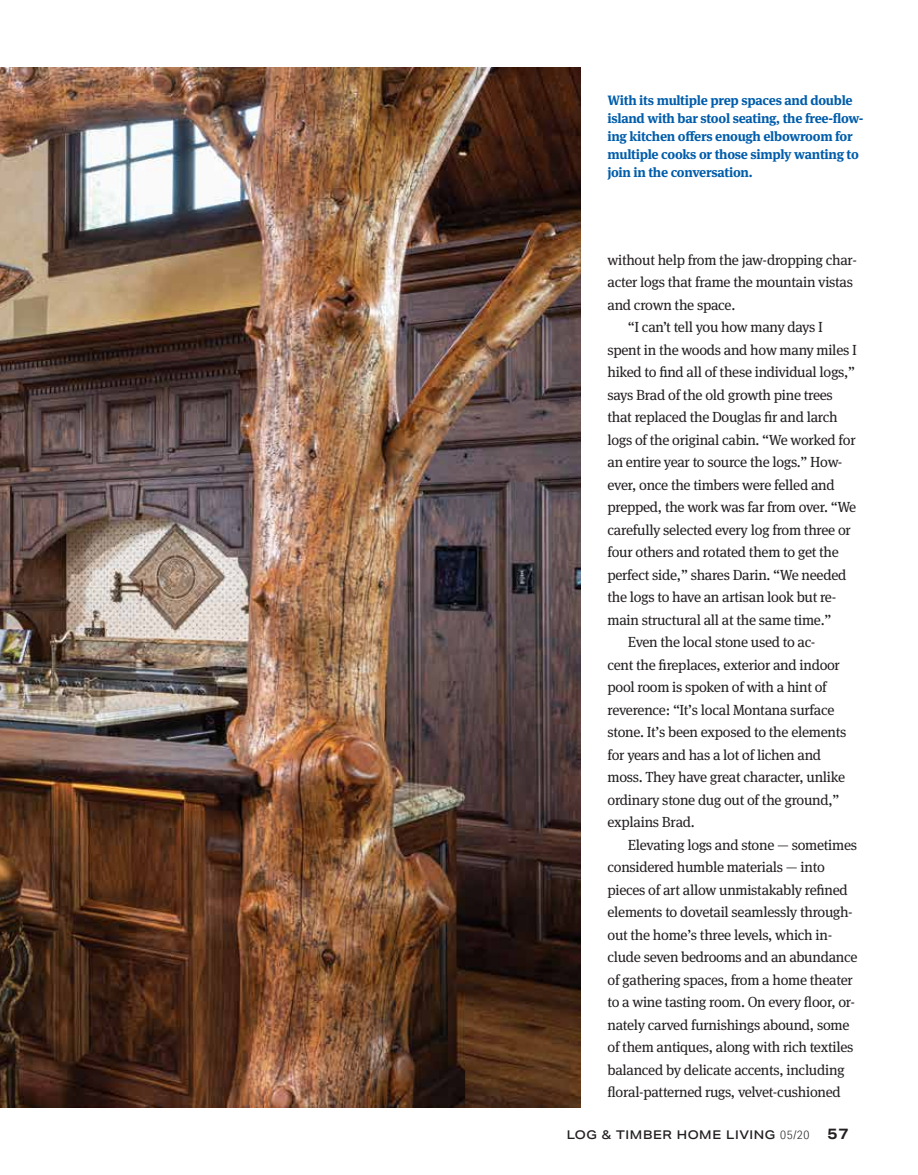
<style>
.page{position:relative;width:918px;height:1175px;background:#fff}
.page>*{position:absolute;margin:0;border:0;box-sizing:border-box;transform-origin:0 0}
.t1{font:14.7px "Meta Serif Pro";letter-spacing:-.02em;color:#231f20}
.t2{font:700 13.5px/18px "Meta Serif Pro";letter-spacing:-.02em;color:#005daa}
.t3{font:500 12px "Aktiv Grotesk Ex";letter-spacing:.05em;color:#231f20}
.s1{font-family:"Aktiv Grotesk Cd";font-weight:300}
.s2{font-weight:700;font-size:15px}
</style>
<div class="page">
<img style="left:0;top:68px;width:580px;height:1039px">
<p class="t2" style="left:608px;top:90px;width:258px">With its multiple prep spaces and double island with bar stool seating, the free-flow&shy;ing kitchen offers enough elbowroom for multiple cooks or those simply wanting to join in the conversation.</p>
<p class="t1" style="left:608px;top:249px;width:251px">without help from the jaw-dropping char-</p>
<p class="t1" style="left:608px;top:271px;width:247px">acter logs that frame the mountain vistas</p>
<p class="t1" style="left:608px;top:294px;width:129px">and crown the space.</p>
<p class="t1" style="left:628px;top:316px;width:197px">“I can’t tell you how many days I</p>
<p class="t1" style="left:608px;top:339px;width:251px">spent in the woods and how many miles I</p>
<p class="t1" style="left:608px;top:361px;width:249px">hiked to find all of these individual logs,”</p>
<p class="t1" style="left:608px;top:384px;width:227px">says Brad of the old growth pine trees</p>
<p class="t1" style="left:608px;top:406px;width:232px">that replaced the Douglas fir and larch</p>
<p class="t1" style="left:608px;top:429px;width:250px">logs of the original cabin. “We worked for</p>
<p class="t1" style="left:608px;top:451px;width:237px">an entire year to source the logs.” How-</p>
<p class="t1" style="left:608px;top:474px;width:229px">ever, once the timbers were felled and</p>
<p class="t1" style="left:608px;top:496px;width:250px">prepped, the work was far from over. “We</p>
<p class="t1" style="left:608px;top:519px;width:245px">carefully selected every log from three or</p>
<p class="t1" style="left:608px;top:541px;width:233px">four others and rotated them to get the</p>
<p class="t1" style="left:608px;top:564px;width:240px">perfect side,” shares Darin. “We needed</p>
<p class="t1" style="left:608px;top:586px;width:230px">the logs to have an artisan look but re-</p>
<p class="t1" style="left:608px;top:609px;width:225px">main structural all at the same time.”</p>
<p class="t1" style="left:628px;top:631px;width:189px">Even the local stone used to ac-</p>
<p class="t1" style="left:608px;top:654px;width:234px">cent the fireplaces, exterior and indoor</p>
<p class="t1" style="left:608px;top:676px;width:221px">pool room is spoken of with a hint of</p>
<p class="t1" style="left:608px;top:699px;width:228px">reverence: “It’s local Montana surface</p>
<p class="t1" style="left:608px;top:721px;width:240px">stone. It’s been exposed to the elements</p>
<p class="t1" style="left:608px;top:744px;width:215px">for years and has a lot of lichen and</p>
<p class="t1" style="left:608px;top:766px;width:239px">moss. They have great character, unlike</p>
<p class="t1" style="left:608px;top:789px;width:233px">ordinary stone dug out of the ground,”</p>
<p class="t1" style="left:608px;top:811px;width:89px">explains Brad.</p>
<p class="t1" style="left:628px;top:834px;width:231px">Elevating logs and stone — sometimes</p>
<p class="t1" style="left:608px;top:856px;width:219px">considered humble materials — into</p>
<p class="t1" style="left:608px;top:879px;width:242px">pieces of art allow unmistakably refined</p>
<p class="t1" style="left:608px;top:901px;width:247px">elements to dovetail seamlessly through-</p>
<p class="t1" style="left:608px;top:924px;width:226px">out the home’s three levels, which in-</p>
<p class="t1" style="left:608px;top:946px;width:252px">clude seven bedrooms and an abundance</p>
<p class="t1" style="left:608px;top:969px;width:247px">of gathering spaces, from a home theater</p>
<p class="t1" style="left:608px;top:991px;width:249px">to a wine tasting room. On every floor, or-</p>
<p class="t1" style="left:608px;top:1014px;width:243px">nately carved furnishings abound, some</p>
<p class="t1" style="left:608px;top:1036px;width:247px">of them antiques, along with rich textiles</p>
<p class="t1" style="left:608px;top:1059px;width:239px">balanced by delicate accents, including</p>
<p class="t1" style="left:608px;top:1081px;width:235px">floral-patterned rugs, velvet-cushioned</p>
<p class="t3" style="left:567px;top:1127px;width:284px">LOG &amp; TIMBER HOME LIVING <span class="s1">05/20</span> <span class="s2">57</span></p>
</div>
